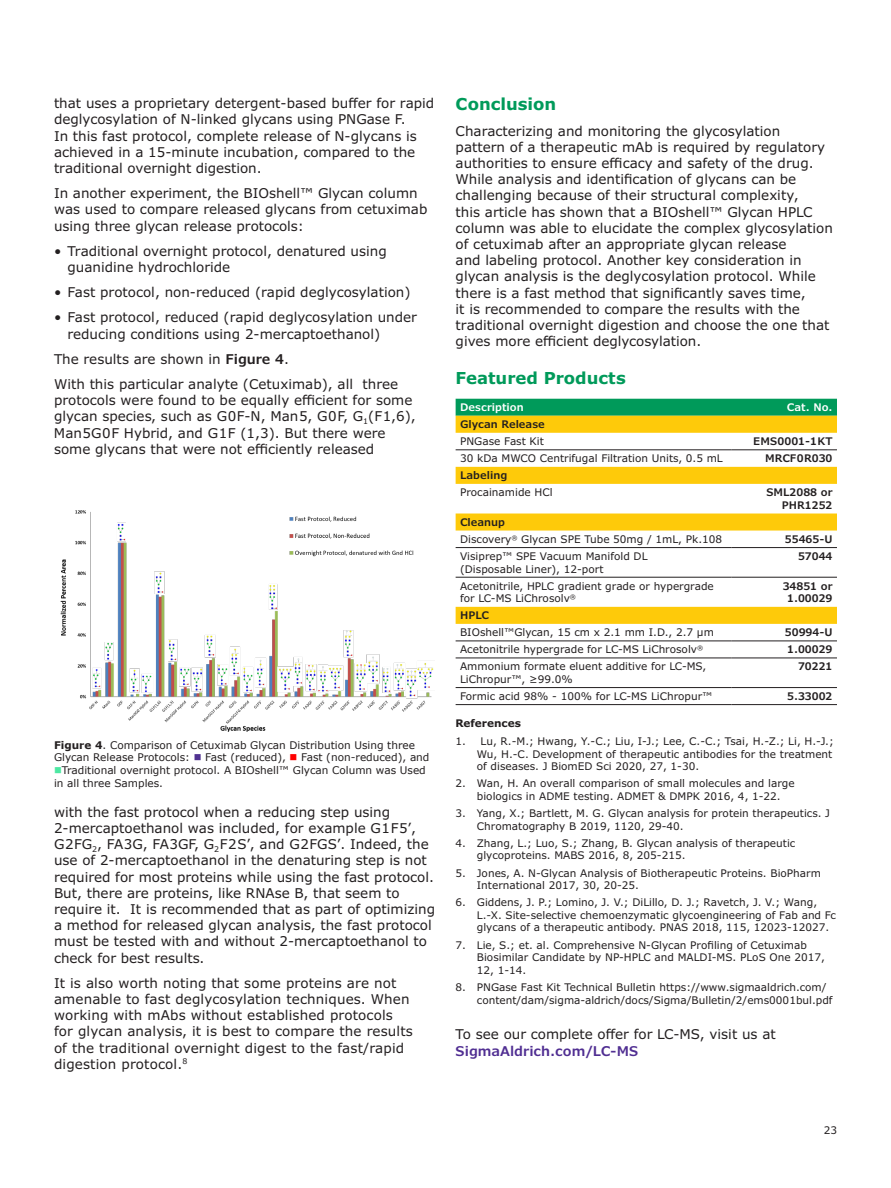
<style>
.page{position:relative;width:891px;height:1188px;background:#fff}
.page>*{position:absolute;margin:0;border:0;box-sizing:border-box;transform-origin:0 0}
.t1{font:700 16.5px "Verdana Pro";color:#009a5a}
.t2{font:13.5px/16.2px "Verdana Pro";color:#231f20}
.t3{font:600 13.5px "Verdana Pro";color:#502e92}
.t4{font:10.5px/12.6px "Verdana Pro";color:#231f20}
.t5{font:10.5px/12.6px "Verdana";color:#231f20}
.t6{font:600 10.5px/12.6px "Verdana Pro";color:#231f20;text-align:right}
.t7{font:600 10.5px "Verdana Pro";color:#fff}
.t8{font:700 10.5px "Verdana Pro";color:#231f20}
.s1{font-weight:600}
.s2{font-weight:700}
.s3{color:#503291}
.s4{color:#f00}
.s5{color:#4ce8a2}
</style>
<div class="page">
<div style="left:456px;top:399px;width:381px;height:17px;background:#009a5a"></div>
<svg style="left:456px;top:416px;width:381px;height:208px"></svg>
<hr style="left:456px;top:449px;width:276px;height:1px;background:#231f20">
<hr style="left:732px;top:449px;width:105px;height:1px;background:#231f20">
<hr style="left:456px;top:547px;width:276px;height:1px;background:#231f20">
<hr style="left:732px;top:547px;width:105px;height:1px;background:#231f20">
<hr style="left:456px;top:577px;width:276px;height:1px;background:#231f20">
<hr style="left:732px;top:577px;width:105px;height:1px;background:#231f20">
<hr style="left:456px;top:641px;width:276px;height:1px;background:#231f20">
<hr style="left:732px;top:641px;width:105px;height:1px;background:#231f20">
<hr style="left:456px;top:658px;width:276px;height:1px;background:#231f20">
<hr style="left:732px;top:658px;width:105px;height:1px;background:#231f20">
<hr style="left:456px;top:687px;width:276px;height:1px;background:#231f20">
<hr style="left:732px;top:687px;width:105px;height:1px;background:#231f20">
<hr style="left:456px;top:704px;width:276px;height:1px;background:#231f20">
<hr style="left:732px;top:704px;width:105px;height:1px;background:#231f20">
<img style="left:60px;top:510px;width:374px;height:221px">
<p class="t2" style="left:54px;top:95px;width:382px">that uses a proprietary detergent-based buffer for rapid deglycosylation of N-linked glycans using PNGase F.<br>In this fast protocol, complete release of N-glycans is achieved in a 15-minute incubation, compared to the traditional overnight digestion.</p>
<p class="t2" style="left:54px;top:185px;width:375px">In another experiment, the BIOshell™ Glycan column was used to compare released glycans from cetuximab using three glycan release protocols:</p>
<p class="t2" style="left:68px;top:243px;width:321px;text-indent:-14px">• Traditional overnight protocol, denatured using guanidine hydrochloride</p>
<p class="t2" style="left:54px;top:284px;width:358px">• Fast protocol, non-reduced (rapid deglycosylation)</p>
<p class="t2" style="left:68px;top:310px;width:351px;text-indent:-14px">• Fast protocol, reduced (rapid deglycosylation under reducing conditions using 2-mercaptoethanol)</p>
<p class="t2" style="left:54px;top:346px;width:346px;line-height:25.2px">The results are shown in <span class="s1">Figure 4</span>.<br>With this particular analyte (Cetuximab), all three</p>
<p class="t2" style="left:54px;top:392px;width:363px">protocols were found to be equally efficient for some glycan species, such as G0F-N, Man5, G0F, G<sub>1</sub>(F1,6), Man5G0F Hybrid, and G1F (1,3). But there were some glycans that were not efficiently released</p>
<p class="t5" style="left:54px;top:739px;width:377px"><span class="s2">Figure 4</span>. Comparison of Cetuximab Glycan Distribution Using three<br>Glycan Release Protocols: <span class="s3">■</span> Fast (reduced), <span class="s4">■</span> Fast (non-reduced), and</p>
<p class="t5" style="left:54px;top:764px;width:373px"><span class="s5">■</span>Traditional overnight protocol. A BIOshell™ Glycan Column was Used in all three Samples.</p>
<p class="t2" style="left:54px;top:804px;width:383px">with the fast protocol when a reducing step using 2-mercaptoethanol was included, for example G1F5’, G2FG<sub>2</sub>, FA3G, FA3GF, G<sub>2</sub>F2S’, and G2FGS’. Indeed, the use of 2-mercaptoethanol in the denaturing step is not required for most proteins while using the fast protocol.<br>But, there are proteins, like RNAse B, that seem to require it. It is recommended that as part of optimizing a method for released glycan analysis, the fast protocol must be tested with and without 2-mercaptoethanol to check for best results.</p>
<p class="t2" style="left:54px;top:975px;width:360px">It is also worth noting that some proteins are not amenable to fast deglycosylation techniques. When working with mAbs without established protocols for glycan analysis, it is best to compare the results of the traditional overnight digest to the fast/rapid digestion protocol.<sup>8</sup></p>
<p class="t1" style="left:456px;top:94px;width:102px">Conclusion</p>
<p class="t2" style="left:456px;top:123px;width:379px">Characterizing and monitoring the glycosylation pattern of a therapeutic mAb is required by regulatory authorities to ensure efficacy and safety of the drug.<br>While analysis and identification of glycans can be challenging because of their structural complexity,<br>this article has shown that a BIOshell™ Glycan HPLC column was able to elucidate the complex glycosylation of cetuximab after an appropriate glycan release<br>and labeling protocol. Another key consideration in glycan analysis is the deglycosylation protocol. While there is a fast method that significantly saves time,<br>it is recommended to compare the results with the traditional overnight digestion and choose the one that gives more efficient deglycosylation.</p>
<p class="t1" style="left:456px;top:367px;width:172px">Featured Products</p>
<p class="t7" style="left:460px;top:401px;width:65px">Description</p>
<p class="t7" style="left:787px;top:401px;width:47px">Cat. No.</p>
<p class="t6" style="left:460px;top:418px;width:86px">Glycan Release</p>
<p class="t4" style="left:460px;top:435px;width:85px">PNGase Fast Kit</p>
<p class="t6" style="left:753px;top:435px;width:81px">EMS0001-1KT</p>
<p class="t4" style="left:460px;top:452px;width:264px">30 kDa MWCO Centrifugal Filtration Units, 0.5 mL</p>
<p class="t6" style="left:765px;top:452px;width:69px">MRCF0R030</p>
<p class="t6" style="left:460px;top:469px;width:49px">Labeling</p>
<p class="t4" style="left:460px;top:486px;width:94px">Procainamide HCl</p>
<p class="t6" style="left:767px;top:486px;width:67px">SML2088 or<br>PHR1252</p>
<p class="t4" style="left:460px;top:514px;width:264px;line-height:17.1px"><span class="s1">Cleanup<br></span>Discovery<sup>®</sup> Glycan SPE Tube 50mg / 1mL, Pk.108</p>
<p class="t6" style="left:785px;top:533px;width:49px">55465-U</p>
<p class="t4" style="left:460px;top:550px;width:189px">Visiprep™ SPE Vacuum Manifold DL (Disposable Liner), 12-port</p>
<p class="t6" style="left:798px;top:550px;width:36px">57044</p>
<p class="t4" style="left:460px;top:580px;width:255px">Acetonitrile, HPLC gradient grade or hypergrade for LC-MS LiChrosolv<sup>®</sup></p>
<p class="t6" style="left:783px;top:580px;width:51px;text-align:center">34851 or<br>1.00029</p>
<p class="t6" style="left:460px;top:609px;width:30px">HPLC</p>
<p class="t4" style="left:460px;top:626px;width:255px">BIOshell™Glycan, 15 cm x 2.1 mm I.D., 2.7 µm</p>
<p class="t6" style="left:785px;top:626px;width:49px">50994-U</p>
<p class="t4" style="left:460px;top:643px;width:245px">Acetonitrile hypergrade for LC-MS LiChrosolv<sup>®</sup></p>
<p class="t6" style="left:787px;top:643px;width:47px">1.00029</p>
<p class="t4" style="left:460px;top:661px;width:248px">Ammonium formate eluent additive for LC-MS,<br>LiChropur™, ≥99.0%</p>
<p class="t6" style="left:798px;top:660px;width:36px">70221</p>
<p class="t4" style="left:460px;top:690px;width:254px">Formic acid 98% - 100% for LC-MS LiChropur™</p>
<p class="t6" style="left:787px;top:690px;width:47px">5.33002</p>
<p class="t8" style="left:456px;top:716px;width:67px">References</p>
<p class="t4" style="left:477px;top:735px;width:358px;text-indent:-21px">1. Lu, R.-M.; Hwang, Y.-C.; Liu, I-J.; Lee, C.-C.; Tsai, H.-Z.; Li, H.-J.;<br>Wu, H.-C. Development of therapeutic antibodies for the treatment of diseases. J BiomED Sci 2020, 27, 1-30.</p>
<p class="t4" style="left:477px;top:778px;width:319px;text-indent:-21px">2. Wan, H. An overall comparison of small molecules and large biologics in ADME testing. ADMET &amp; DMPK 2016, 4, 1-22.</p>
<p class="t4" style="left:477px;top:807px;width:355px;text-indent:-21px">3. Yang, X.; Bartlett, M. G. Glycan analysis for protein therapeutics. J<br>Chromatography B 2019, 1120, 29-40.</p>
<p class="t4" style="left:477px;top:837px;width:320px;text-indent:-21px">4. Zhang, L.; Luo, S.; Zhang, B. Glycan analysis of therapeutic glycoproteins. MABS 2016, 8, 205-215.</p>
<p class="t4" style="left:477px;top:867px;width:346px;text-indent:-21px">5. Jones, A. N-Glycan Analysis of Biotherapeutic Proteins. BioPharm<br>International 2017, 30, 20-25.</p>
<p class="t4" style="left:477px;top:896px;width:361px;text-indent:-21px">6. Giddens, J. P.; Lomino, J. V.; DiLillo, D. J.; Ravetch, J. V.; Wang,<br>L.-X. Site-selective chemoenzymatic glycoengineering of Fab and Fc glycans of a therapeutic antibody. PNAS 2018, 115, 12023-12027.</p>
<p class="t4" style="left:477px;top:939px;width:350px;text-indent:-21px">7. Lie, S.; et. al. Comprehensive N-Glycan Profiling of Cetuximab<br>Biosimilar Candidate by NP-HPLC and MALDI-MS. PLoS One 2017,<br>12, 1-14.</p>
<p class="t4" style="left:477px;top:981px;width:357px;text-indent:-21px">8. PNGase Fast Kit Technical Bulletin https://www.sigmaaldrich.com/ content/dam/sigma-aldrich/docs/Sigma/Bulletin/2/ems0001bul.pdf</p>
<p class="t2" style="left:456px;top:1027px;width:322px">To see our complete offer for LC-MS, visit us at</p>
<p class="t3" style="left:456px;top:1042px;width:184px">SigmaAldrich.com/LC-MS</p>
<p class="t4" style="left:824px;top:1124px;width:15px">23</p>
</div>
